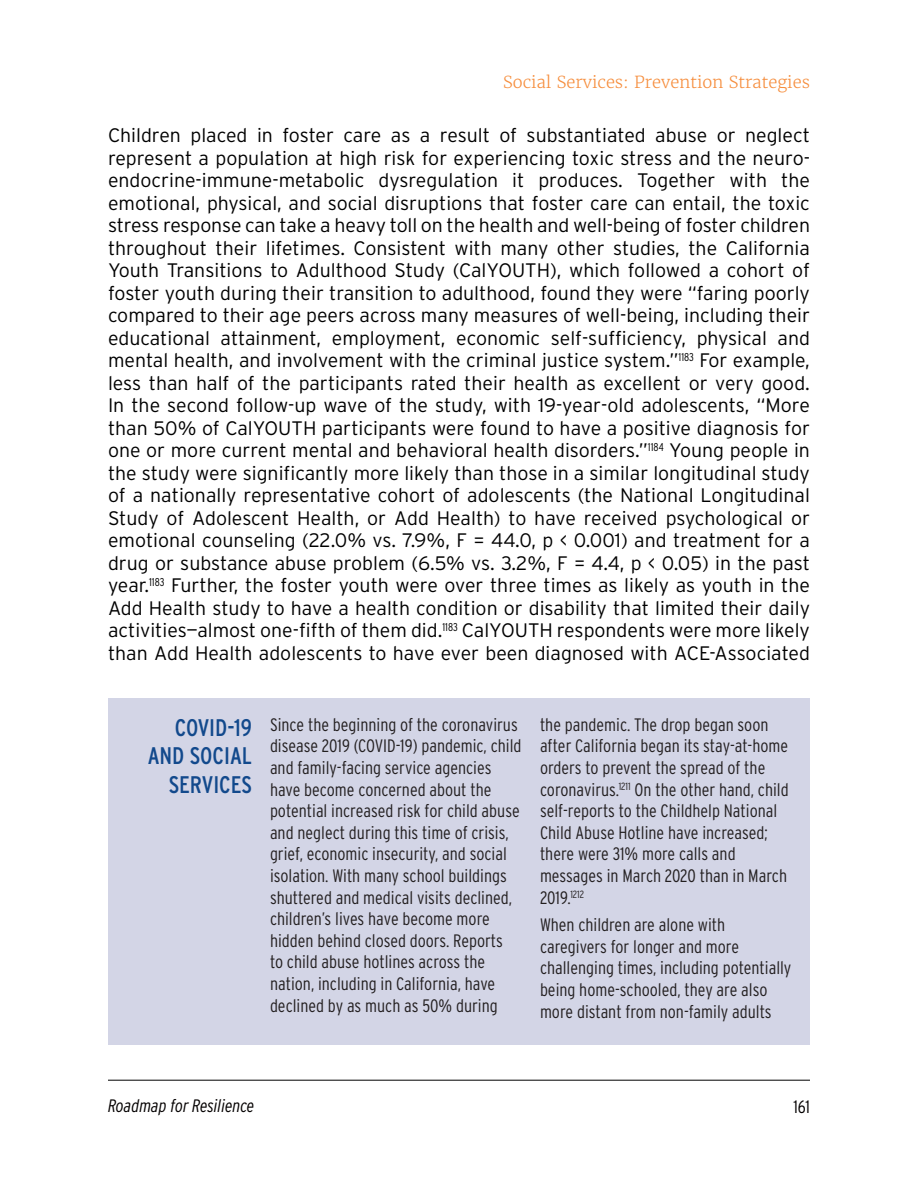
<style>
.page{position:relative;width:918px;height:1188px;background:#fff}
.page>*{position:absolute;margin:0;border:0;box-sizing:border-box;transform-origin:0 0}
.t1{font:24px/28.8px "Interstate Condensed";color:#12498c;text-align:right}
.Body_Text{font:300 19.5px/22.5px "Interstate";color:#000;text-align:justify}
.Sidebar{font:300 18px/21.6px "Interstate Condensed";color:#231f20}
.t2{font:italic 300 18px "Interstate Condensed";color:#040101}
.t3{font:300 18px "Interstate Condensed";color:#040101}
.t4{font:300 16.5px "Merriweather";color:#f68d3c}
</style>
<div class="page">
<div style="left:252px;top:698px;width:558px;height:347px;background:#d3d5e6"></div>
<div style="left:108px;top:698px;width:144px;height:347px;background:#d3d5e6"></div>
<hr style="left:108px;top:1080px;width:702px;height:1px;background:#000">
<p class="t4" style="left:503px;top:72px;width:308px">Social Services: Prevention Strategies</p>
<p class="Body_Text" style="left:108px;top:124px;width:704px">Children placed in foster care as a result of substantiated abuse or neglect represent a population at high risk for experiencing toxic stress and the neuro&shy;endocrine-immune-metabolic dysregulation it produces. Together with the emotional, physical, and social disruptions that foster care can entail, the toxic stress response can take a heavy toll on the health and well-being of foster children throughout their lifetimes. Consistent with many other studies, the California Youth Transitions to Adulthood Study (CalYOUTH), which followed a cohort of foster youth during their transition to adulthood, found they were “faring poorly compared to their age peers across many measures of well-being, including their educational attainment, employment, economic self-sufficiency, physical and mental health, and involvement with the criminal justice system.”<sup>1183</sup> For example, less than half of the participants rated their health as excellent or very good.<br>In the second follow-up wave of the study, with 19-year-old adolescents, “More than 50% of CalYOUTH participants were found to have a positive diagnosis for one or more current mental and behavioral health disorders.”<sup>1184</sup> Young people in the study were significantly more likely than those in a similar longitudinal study of a nationally representative cohort of adolescents (the National Longitudinal Study of Adolescent Health, or Add Health) to have received psychological or emotional counseling (22.0% vs. 7.9%, F = 44.0, p &lt; 0.001) and treatment for a drug or substance abuse problem (6.5% vs. 3.2%, F = 4.4, p &lt; 0.05) in the past year.<sup>1183</sup> Further, the foster youth were over three times as likely as youth in the Add Health study to have a health condition or disability that limited their daily activities—almost one-fifth of them did.<sup>1183</sup> CalYOUTH respondents were more likely than Add Health adolescents to have ever been diagnosed with ACE-Associated</p>
<p class="t1" style="left:148px;top:713px;width:106px">COVID-19<br>AND SOCIAL<br>SERVICES</p>
<p class="Sidebar" style="left:270px;top:714px;width:253px">Since the beginning of the coronavirus disease 2019 (COVID-19) pandemic, child and family-facing service agencies have become concerned about the potential increased risk for child abuse and neglect during this time of crisis, grief, economic insecurity, and social isolation. With many school buildings shuttered and medical visits declined, children’s lives have become more hidden behind closed doors. Reports<br>to child abuse hotlines across the nation, including in California, have declined by as much as 50% during</p>
<p class="Sidebar" style="left:540px;top:714px;width:250px">the pandemic. The drop began soon after California began its stay-at-home orders to prevent the spread of the coronavirus.<sup>1211</sup> On the other hand, child self-reports to the Childhelp National Child Abuse Hotline have increased; there were 31% more calls and messages in March 2020 than in March 2019.<sup>1212</sup></p>
<p class="Sidebar" style="left:540px;top:914px;width:253px">When children are alone with caregivers for longer and more challenging times, including potentially being home-schooled, they are also more distant from non-family adults</p>
<p class="t2" style="left:108px;top:1096px;width:148px">Roadmap for Resilience</p>
<p class="t3" style="left:793px;top:1096px;width:18px">161</p>
</div>
